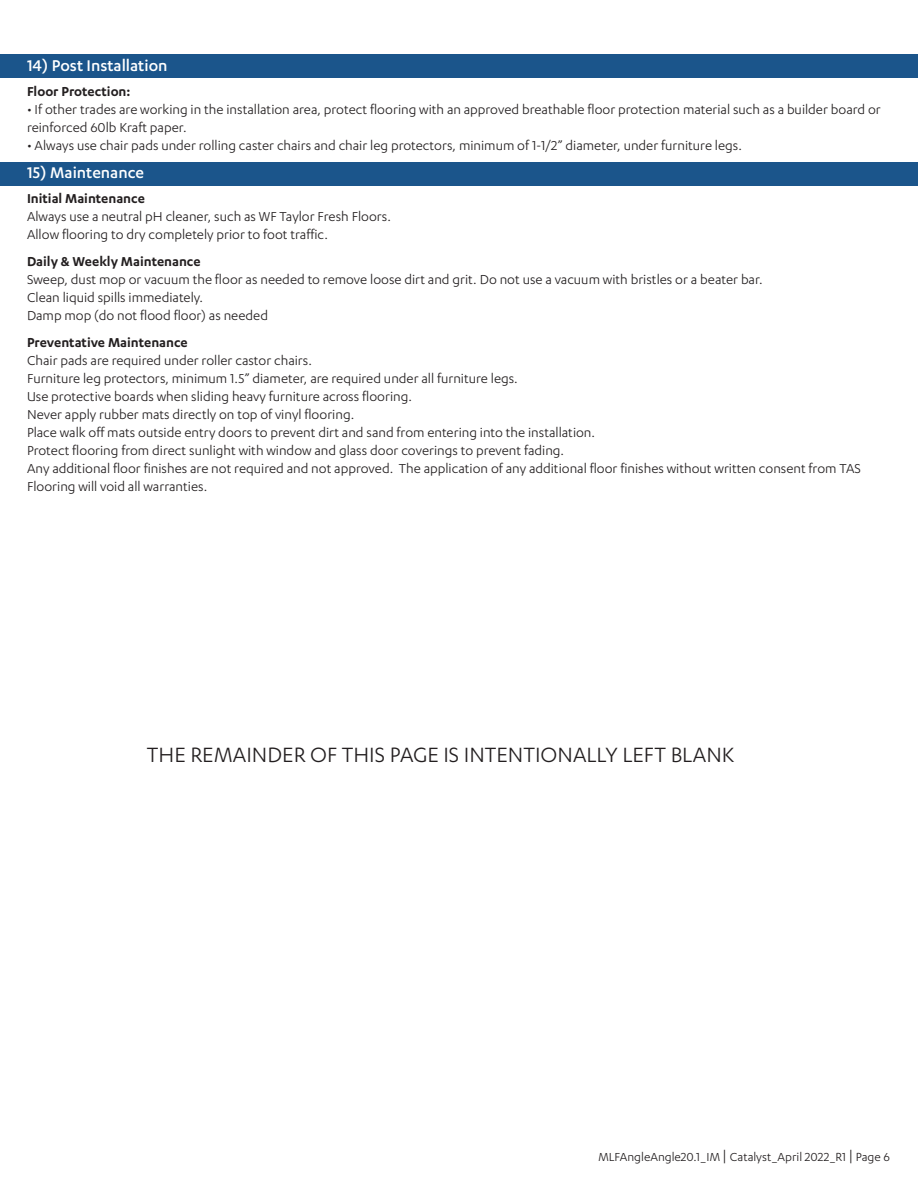
<style>
.page{position:relative;width:918px;height:1188px;background:#fff}
.page>*{position:absolute;margin:0;border:0;box-sizing:border-box;transform-origin:0 0}
.t1{font:24px "Karbon";color:#231f20}
.t2{font:500 18px "Karbon";color:#fff}
.t3{font:15px/18px "Karbon";color:#231f20}
.t4{font:600 15px "Karbon";color:#231f20}
.t5{font:13.5px "Karbon";color:#231f20}
.s1{font-size:16.5px}
</style>
<div class="page">
<div style="left:0;top:162px;width:918px;height:23px;background:#1b558b"></div>
<div style="left:0;top:54px;width:918px;height:24px;background:#1b558b"></div>
<p class="t2" style="left:27px;top:55px;width:142px">14) Post Installation</p>
<p class="t4" style="left:27px;top:83px;width:105px">Floor Protection:</p>
<p class="t3" style="left:27px;top:100px;width:855px">• If other trades are working in the installation area, protect flooring with an approved breathable floor protection material such as a builder board or reinforced 60lb Kraft paper.</p>
<p class="t3" style="left:27px;top:136px;width:717px">• Always use chair pads under rolling caster chairs and chair leg protectors, minimum of 1-1/2” diameter, under furniture legs.</p>
<p class="t2" style="left:27px;top:163px;width:119px">15) Maintenance</p>
<p class="t4" style="left:27px;top:190px;width:119px">Initial Maintenance</p>
<p class="t3" style="left:27px;top:207px;width:366px">Always use a neutral pH cleaner, such as WF Taylor Fresh Floors.</p>
<p class="t3" style="left:27px;top:225px;width:303px">Allow flooring to dry completely prior to foot traffic.</p>
<p class="t4" style="left:27px;top:253px;width:175px">Daily &amp; Weekly Maintenance</p>
<p class="t3" style="left:27px;top:270px;width:737px">Sweep, dust mop or vacuum the floor as needed to remove loose dirt and grit. Do not use a vacuum with bristles or a beater bar.</p>
<p class="t3" style="left:27px;top:288px;width:178px">Clean liquid spills immediately.</p>
<p class="t3" style="left:27px;top:306px;width:243px">Damp mop (do not flood floor) as needed</p>
<p class="t4" style="left:27px;top:334px;width:162px">Preventative Maintenance</p>
<p class="t3" style="left:27px;top:351px;width:287px">Chair pads are required under roller castor chairs.</p>
<p class="t3" style="left:27px;top:369px;width:492px">Furniture leg protectors, minimum 1.5” diameter, are required under all furniture legs.</p>
<p class="t3" style="left:27px;top:387px;width:386px">Use protective boards when sliding heavy furniture across flooring.</p>
<p class="t3" style="left:27px;top:405px;width:329px">Never apply rubber mats directly on top of vinyl flooring.</p>
<p class="t3" style="left:27px;top:423px;width:570px">Place walk off mats outside entry doors to prevent dirt and sand from entering into the installation.</p>
<p class="t3" style="left:27px;top:441px;width:539px">Protect flooring from direct sunlight with window and glass door coverings to prevent fading.</p>
<p class="t3" style="left:27px;top:459px;width:836px">Any additional floor finishes are not required and not approved. The application of any additional floor finishes without written consent from TAS<br>Flooring will void all warranties.</p>
<p class="t1" style="left:147px;top:742px;width:589px">THE REMAINDER OF THIS PAGE IS INTENTIONALLY LEFT BLANK</p>
<p class="t5" style="left:598px;top:1150px;width:293px">MLFAngleAngle20.1_IM <span class="s1">|</span> Catalyst_April 2022_R1 <span class="s1">|</span> Page 6</p>
</div>
